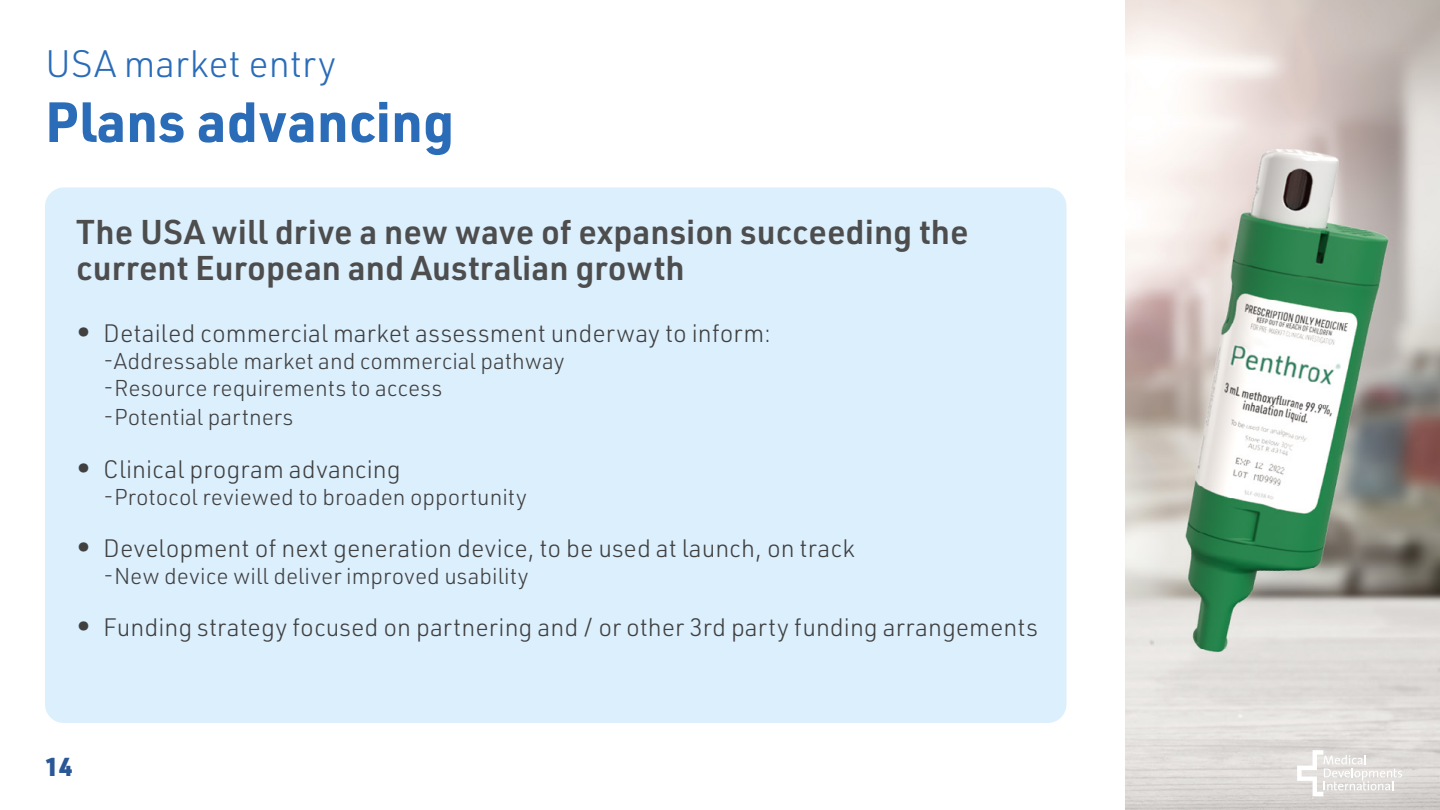
<style>
.page{position:relative;width:1440px;height:810px;background:#fff}
.page>*{position:absolute;margin:0;border:0;box-sizing:border-box;transform-origin:0 0}
.t1{font:700 55.5px "URWDIN";color:#2a6cb8}
.t2{font:300 37.5px "URWDIN";color:#2a6cb8}
.t3{font:600 33.75px/36.8px "URWDIN";color:#4d4d4d}
.t4{font:900 25.5px "URWDIN";color:#2a5796}
.t5{font:300 24.75px "URWDIN";color:#404040}
.t6{font:300 22.5px/27px "URWDIN";color:#404040}
.s1{font-weight:400;font-size:27.75px}
</style>
<div class="page">
<div style="left:45px;top:188px;width:1021px;height:535px;background:#dceffd;border-radius:19px"></div>
<img style="left:1125px;top:0;width:315px;height:810px">
<svg style="left:1297px;top:750px;width:105px;height:46px"></svg>
<h2 class="t2" style="left:45px;top:40px;width:293px">USA market entry</h2>
<h1 class="t1" style="left:45px;top:84px;width:411px">Plans advancing</h1>
<h3 class="t3" style="left:76px;top:212px;width:894px">The USA will drive a new wave of expansion succeeding the current European and Australian growth</h3>
<p class="t5" style="left:76px;top:317px;width:696px"><span class="s1">•</span> Detailed commercial market assessment underway to inform:</p>
<p class="t6" style="left:103px;top:347px;width:463px">-Addressable market and commercial pathway -Resource requirements to access</p>
<p class="t6" style="left:103px;top:403px;width:192px">-Potential partners</p>
<p class="t5" style="left:76px;top:453px;width:326px"><span class="s1">•</span> Clinical program advancing</p>
<p class="t6" style="left:103px;top:482px;width:425px">-Protocol reviewed to broaden opportunity</p>
<p class="t5" style="left:76px;top:532px;width:780px"><span class="s1">•</span> Development of next generation device, to be used at launch, on track</p>
<p class="t6" style="left:103px;top:562px;width:427px">-New device will deliver improved usability</p>
<p class="t5" style="left:76px;top:611px;width:963px"><span class="s1">•</span> Funding strategy focused on partnering and / or other 3rd party funding arrangements</p>
<p class="t4" style="left:45px;top:750px;width:29px">14</p>
</div>
